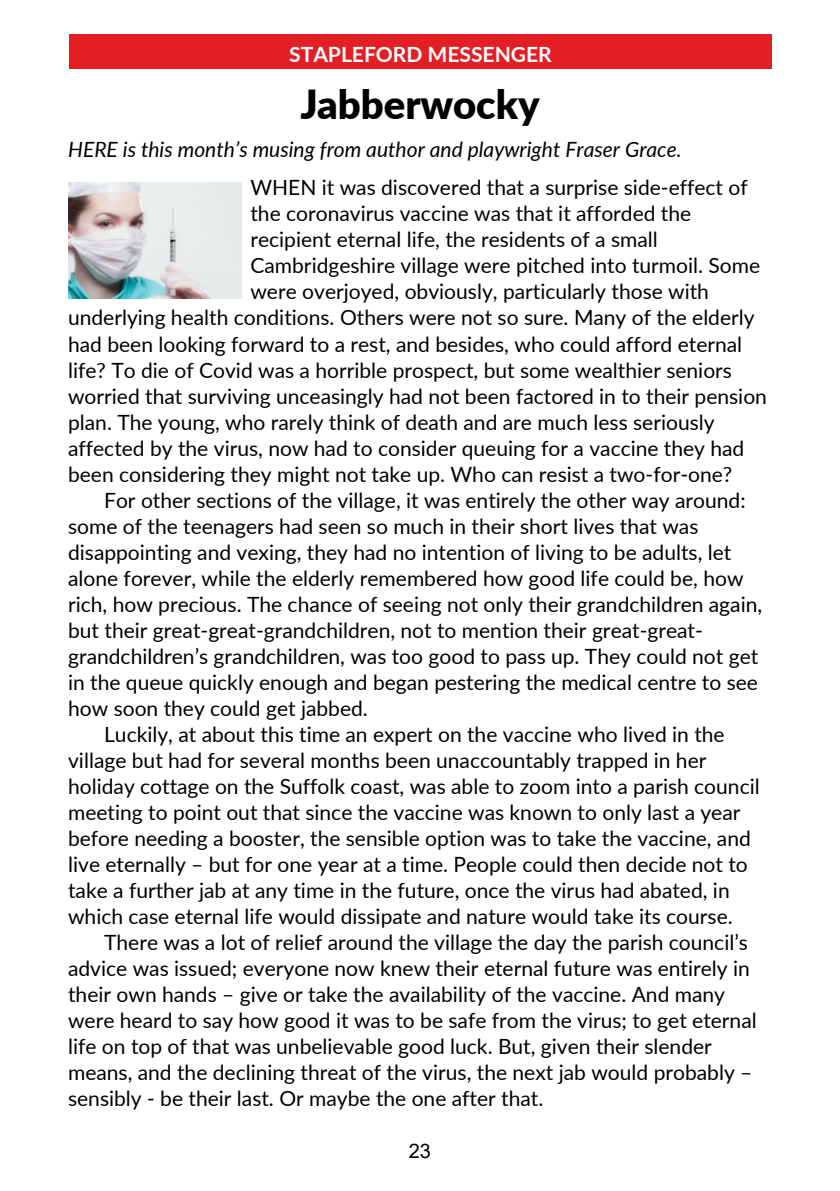
<style>
.page{position:relative;width:840px;height:1191px;background:#fff}
.page>*{position:absolute;margin:0;border:0;box-sizing:border-box;transform-origin:0 0}
.t1{font:900 40px "Lato";color:#000}
.t2{font:21px "Lato";color:#000}
.t3{font:italic 21px "Lato";color:#000}
.t4{font:700 21px "Lato";color:#fefefe}
.t5{font:20px "Arial";color:#000}
</style>
<div class="page">
<div style="left:69px;top:34px;width:702px;height:34px;background:#e31f25"></div>
<img style="left:68px;top:183px;width:173px;height:115px">
<p class="t4" style="left:289px;top:45px;width:264px">STAPLEFORD MESSENGER</p>
<h1 class="t1" style="left:300px;top:87px;width:240px">Jabberwocky</h1>
<p class="t3" style="left:68px;top:140px;width:614px">HERE is this month’s musing from author and playwright Fraser Grace.</p>
<p class="t2" style="left:250px;top:178px;width:498px">WHEN it was discovered that a surprise side-effect of</p>
<p class="t2" style="left:250px;top:204px;width:442px">the coronavirus vaccine was that it afforded the</p>
<p class="t2" style="left:250px;top:230px;width:408px">recipient eternal life, the residents of a small</p>
<p class="t2" style="left:250px;top:256px;width:511px">Cambridgeshire village were pitched into turmoil. Some</p>
<p class="t2" style="left:250px;top:282px;width:460px">were overjoyed, obviously, particularly those with</p>
<p class="t2" style="left:68px;top:308px;width:687px">underlying health conditions. Others were not so sure. Many of the elderly</p>
<p class="t2" style="left:68px;top:334px;width:675px">had been looking forward to a rest, and besides, who could afford eternal</p>
<p class="t2" style="left:68px;top:360px;width:665px">life? To die of Covid was a horrible prospect, but some wealthier seniors</p>
<p class="t2" style="left:68px;top:386px;width:700px">worried that surviving unceasingly had not been factored in to their pension</p>
<p class="t2" style="left:68px;top:412px;width:647px">plan. The young, who rarely think of death and are much less seriously</p>
<p class="t2" style="left:68px;top:438px;width:677px">affected by the virus, now had to consider queuing for a vaccine they had</p>
<p class="t2" style="left:68px;top:464px;width:665px">been considering they might not take up. Who can resist a two-for-one?</p>
<p class="t2" style="left:104px;top:490px;width:642px">For other sections of the village, it was entirely the other way around:</p>
<p class="t2" style="left:68px;top:516px;width:631px">some of the teenagers had seen so much in their short lives that was</p>
<p class="t2" style="left:68px;top:542px;width:664px">disappointing and vexing, they had no intention of living to be adults, let</p>
<p class="t2" style="left:68px;top:568px;width:676px">alone forever, while the elderly remembered how good life could be, how</p>
<p class="t2" style="left:68px;top:594px;width:695px">rich, how precious. The chance of seeing not only their grandchildren again,</p>
<p class="t2" style="left:68px;top:620px;width:636px">but their great-great-grandchildren, not to mention their great-great-</p>
<p class="t2" style="left:68px;top:646px;width:691px">grandchildren’s grandchildren, was too good to pass up. They could not get</p>
<p class="t2" style="left:68px;top:672px;width:691px">in the queue quickly enough and began pestering the medical centre to see</p>
<p class="t2" style="left:68px;top:698px;width:301px">how soon they could get jabbed.</p>
<p class="t2" style="left:104px;top:724px;width:621px">Luckily, at about this time an expert on the vaccine who lived in the</p>
<p class="t2" style="left:68px;top:750px;width:639px">village but had for several months been unaccountably trapped in her</p>
<p class="t2" style="left:68px;top:776px;width:692px">holiday cottage on the Suffolk coast, was able to zoom into a parish council</p>
<p class="t2" style="left:68px;top:802px;width:673px">meeting to point out that since the vaccine was known to only last a year</p>
<p class="t2" style="left:68px;top:828px;width:684px">before needing a booster, the sensible option was to take the vaccine, and</p>
<p class="t2" style="left:68px;top:854px;width:681px">live eternally – but for one year at a time. People could then decide not to</p>
<p class="t2" style="left:68px;top:880px;width:662px">take a further jab at any time in the future, once the virus had abated, in</p>
<p class="t2" style="left:68px;top:906px;width:665px">which case eternal life would dissipate and nature would take its course.</p>
<p class="t2" style="left:104px;top:932px;width:645px">There was a lot of relief around the village the day the parish council’s</p>
<p class="t2" style="left:68px;top:958px;width:683px">advice was issued; everyone now knew their eternal future was entirely in</p>
<p class="t2" style="left:68px;top:984px;width:658px">their own hands – give or take the availability of the vaccine. And many</p>
<p class="t2" style="left:68px;top:1010px;width:689px">were heard to say how good it was to be safe from the virus; to get eternal</p>
<p class="t2" style="left:68px;top:1036px;width:645px">life on top of that was unbelievable good luck. But, given their slender</p>
<p class="t2" style="left:68px;top:1062px;width:685px">means, and the declining threat of the virus, the next jab would probably –</p>
<p class="t2" style="left:68px;top:1088px;width:476px">sensibly - be their last. Or maybe the one after that.</p>
<p class="t5" style="left:408px;top:1143px;width:24px">23</p>
</div>
